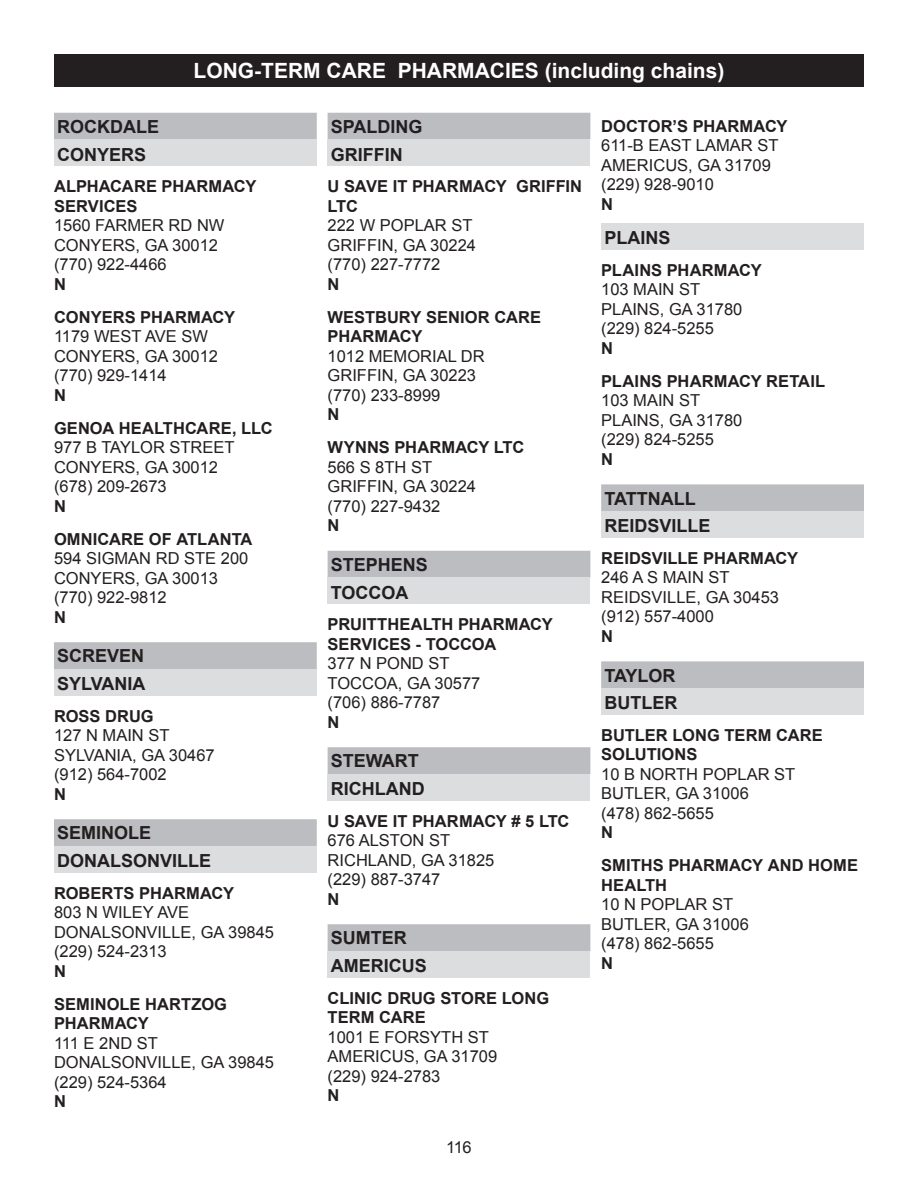
<style>
.page{position:relative;width:918px;height:1188px;background:#fff}
.page>*{position:absolute;margin:0;border:0;box-sizing:border-box;transform-origin:0 0}
.t1{font:700 21px "Arial";color:#fff}
.Listings___CITY_Gray{font:700 18px "Arial";color:#231f20}
.Listings___County_he{font:700 18px "Arial";color:#231f20}
.Listings___ePrescrib{font:16.5px/19.5px "Arial";color:#231f20}
.Listings___Pharmacy{font:700 16.5px/19.5px "Arial";letter-spacing:.005em;color:#231f20}
.s1{font-weight:700}
</style>
<div class="page">
<div style="left:54px;top:54px;width:810px;height:32px;background:#231f20"></div>
<div style="left:54px;top:113px;width:263px;height:27px;background:#bcbdc0"></div>
<div style="left:54px;top:139px;width:263px;height:27px;background:#dcdddf"></div>
<div style="left:54px;top:642px;width:263px;height:27px;background:#bcbdc0"></div>
<div style="left:54px;top:669px;width:263px;height:27px;background:#dcdddf"></div>
<div style="left:54px;top:819px;width:263px;height:27px;background:#bcbdc0"></div>
<div style="left:54px;top:846px;width:263px;height:27px;background:#dcdddf"></div>
<div style="left:328px;top:113px;width:262px;height:27px;background:#bcbdc0"></div>
<div style="left:328px;top:139px;width:262px;height:27px;background:#dcdddf"></div>
<div style="left:328px;top:551px;width:262px;height:27px;background:#bcbdc0"></div>
<div style="left:328px;top:577px;width:262px;height:27px;background:#dcdddf"></div>
<div style="left:328px;top:747px;width:262px;height:27px;background:#bcbdc0"></div>
<div style="left:328px;top:774px;width:262px;height:27px;background:#dcdddf"></div>
<div style="left:328px;top:924px;width:262px;height:27px;background:#bcbdc0"></div>
<div style="left:328px;top:951px;width:262px;height:27px;background:#dcdddf"></div>
<div style="left:601px;top:223px;width:263px;height:27px;background:#dcdddf"></div>
<div style="left:601px;top:484px;width:263px;height:27px;background:#bcbdc0"></div>
<div style="left:601px;top:511px;width:263px;height:27px;background:#dcdddf"></div>
<div style="left:601px;top:661px;width:263px;height:27px;background:#bcbdc0"></div>
<div style="left:601px;top:688px;width:263px;height:27px;background:#dcdddf"></div>
<p class="t1" style="left:194px;top:57px;width:532px">LONG-TERM CARE PHARMACIES (including chains)</p>
<p class="Listings___County_he" style="left:57px;top:115px;width:103px">ROCKDALE</p>
<p class="Listings___CITY_Gray" style="left:57px;top:143px;width:91px">CONYERS</p>
<p class="Listings___Pharmacy" style="left:54px;top:177px;width:204px">ALPHACARE PHARMACY<br>SERVICES</p>
<p class="Listings___ePrescrib" style="left:54px;top:216px;width:172px">1560 FARMER RD NW<br>CONYERS, GA 30012 (770) 922-4466<br><span class="s1">N</span></p>
<p class="Listings___Pharmacy" style="left:54px;top:308px;width:183px">CONYERS PHARMACY</p>
<p class="Listings___ePrescrib" style="left:54px;top:327px;width:166px">1179 WEST AVE SW<br>CONYERS, GA 30012 (770) 929-1414<br><span class="s1">N</span></p>
<p class="Listings___Pharmacy" style="left:54px;top:419px;width:220px">GENOA HEALTHCARE, LLC</p>
<p class="Listings___ePrescrib" style="left:54px;top:438px;width:182px">977 B TAYLOR STREET<br>CONYERS, GA 30012 (678) 209-2673<br><span class="s1">N</span></p>
<p class="Listings___Pharmacy" style="left:54px;top:530px;width:200px">OMNICARE OF ATLANTA</p>
<p class="Listings___ePrescrib" style="left:54px;top:549px;width:196px">594 SIGMAN RD STE 200<br>CONYERS, GA 30013 (770) 922-9812<br><span class="s1">N</span></p>
<p class="Listings___County_he" style="left:57px;top:644px;width:89px">SCREVEN</p>
<p class="Listings___CITY_Gray" style="left:57px;top:672px;width:90px">SYLVANIA</p>
<p class="Listings___Pharmacy" style="left:54px;top:707px;width:101px">ROSS DRUG</p>
<p class="Listings___ePrescrib" style="left:54px;top:726px;width:162px">127 N MAIN ST<br>SYLVANIA, GA 30467 (912) 564-7002<br><span class="s1">N</span></p>
<p class="Listings___County_he" style="left:57px;top:821px;width:96px">SEMINOLE</p>
<p class="Listings___CITY_Gray" style="left:57px;top:849px;width:156px">DONALSONVILLE</p>
<p class="Listings___Pharmacy" style="left:54px;top:884px;width:182px">ROBERTS PHARMACY</p>
<p class="Listings___ePrescrib" style="left:54px;top:903px;width:222px">803 N WILEY AVE<br>DONALSONVILLE, GA 39845 (229) 524-2313<br><span class="s1">N</span></p>
<p class="Listings___Pharmacy" style="left:54px;top:995px;width:175px">SEMINOLE HARTZOG<br>PHARMACY</p>
<p class="Listings___ePrescrib" style="left:54px;top:1033px;width:222px">111 E 2ND ST<br>DONALSONVILLE, GA 39845 (229) 524-5364<br><span class="s1">N</span></p>
<p class="Listings___County_he" style="left:331px;top:115px;width:93px">SPALDING</p>
<p class="Listings___CITY_Gray" style="left:331px;top:143px;width:73px">GRIFFIN</p>
<p class="Listings___Pharmacy" style="left:328px;top:177px;width:256px">U SAVE IT PHARMACY GRIFFIN<br>LTC</p>
<p class="Listings___ePrescrib" style="left:328px;top:216px;width:150px">222 W POPLAR ST<br>GRIFFIN, GA 30224 (770) 227-7772<br><span class="s1">N</span></p>
<p class="Listings___Pharmacy" style="left:328px;top:308px;width:215px">WESTBURY SENIOR CARE<br>PHARMACY</p>
<p class="Listings___ePrescrib" style="left:328px;top:346px;width:159px">1012 MEMORIAL DR<br>GRIFFIN, GA 30223 (770) 233-8999<br><span class="s1">N</span></p>
<p class="Listings___Pharmacy" style="left:328px;top:438px;width:198px">WYNNS PHARMACY LTC</p>
<p class="Listings___ePrescrib" style="left:328px;top:457px;width:150px">566 S 8TH ST<br>GRIFFIN, GA 30224 (770) 227-9432<br><span class="s1">N</span></p>
<p class="Listings___County_he" style="left:331px;top:553px;width:99px">STEPHENS</p>
<p class="Listings___CITY_Gray" style="left:331px;top:581px;width:79px">TOCCOA</p>
<p class="Listings___Pharmacy" style="left:328px;top:615px;width:227px">PRUITTHEALTH PHARMACY<br>SERVICES - TOCCOA</p>
<p class="Listings___ePrescrib" style="left:328px;top:654px;width:154px">377 N POND ST<br>TOCCOA, GA 30577 (706) 886-7787<br><span class="s1">N</span></p>
<p class="Listings___County_he" style="left:331px;top:749px;width:89px">STEWART</p>
<p class="Listings___CITY_Gray" style="left:331px;top:777px;width:95px">RICHLAND</p>
<p class="Listings___Pharmacy" style="left:328px;top:812px;width:243px">U SAVE IT PHARMACY # 5 LTC</p>
<p class="Listings___ePrescrib" style="left:328px;top:831px;width:168px">676 ALSTON ST<br>RICHLAND, GA 31825 (229) 887-3747<br><span class="s1">N</span></p>
<p class="Listings___County_he" style="left:331px;top:926px;width:77px">SUMTER</p>
<p class="Listings___CITY_Gray" style="left:331px;top:954px;width:97px">AMERICUS</p>
<p class="Listings___Pharmacy" style="left:328px;top:989px;width:223px">CLINIC DRUG STORE LONG<br>TERM CARE</p>
<p class="Listings___ePrescrib" style="left:328px;top:1027px;width:171px">1001 E FORSYTH ST<br>AMERICUS, GA 31709 (229) 924-2783<br><span class="s1">N</span></p>
<p class="Listings___ePrescrib" style="left:446px;top:1137px;width:27px">116</p>
<p class="Listings___Pharmacy" style="left:601px;top:117px;width:188px">DOCTOR’S PHARMACY</p>
<p class="Listings___ePrescrib" style="left:601px;top:136px;width:179px">611-B EAST LAMAR ST<br>AMERICUS, GA 31709 (229) 928-9010<br><span class="s1">N</span></p>
<p class="Listings___CITY_Gray" style="left:604px;top:226px;width:68px">PLAINS</p>
<p class="Listings___Pharmacy" style="left:601px;top:261px;width:162px">PLAINS PHARMACY</p>
<p class="Listings___ePrescrib" style="left:601px;top:280px;width:143px">103 MAIN ST<br>PLAINS, GA 31780 (229) 824-5255<br><span class="s1">N</span></p>
<p class="Listings___Pharmacy" style="left:601px;top:372px;width:225px">PLAINS PHARMACY RETAIL</p>
<p class="Listings___ePrescrib" style="left:601px;top:391px;width:143px">103 MAIN ST<br>PLAINS, GA 31780 (229) 824-5255<br><span class="s1">N</span></p>
<p class="Listings___County_he" style="left:604px;top:486px;width:93px">TATTNALL</p>
<p class="Listings___CITY_Gray" style="left:604px;top:514px;width:108px">REIDSVILLE</p>
<p class="Listings___Pharmacy" style="left:601px;top:549px;width:198px">REIDSVILLE PHARMACY</p>
<p class="Listings___ePrescrib" style="left:601px;top:568px;width:179px">246 A S MAIN ST<br>REIDSVILLE, GA 30453 (912) 557-4000<br><span class="s1">N</span></p>
<p class="Listings___County_he" style="left:604px;top:663px;width:73px">TAYLOR</p>
<p class="Listings___CITY_Gray" style="left:604px;top:691px;width:74px">BUTLER</p>
<p class="Listings___Pharmacy" style="left:601px;top:726px;width:223px">BUTLER LONG TERM CARE<br>SOLUTIONS</p>
<p class="Listings___ePrescrib" style="left:601px;top:765px;width:196px">10 B NORTH POPLAR ST<br>BUTLER, GA 31006<br>(478) 862-5655<br><span class="s1">N</span></p>
<p class="Listings___Pharmacy" style="left:601px;top:856px;width:258px">SMITHS PHARMACY AND HOME<br>HEALTH</p>
<p class="Listings___ePrescrib" style="left:601px;top:895px;width:149px">10 N POPLAR ST<br>BUTLER, GA 31006 (478) 862-5655<br><span class="s1">N</span></p>
</div>
